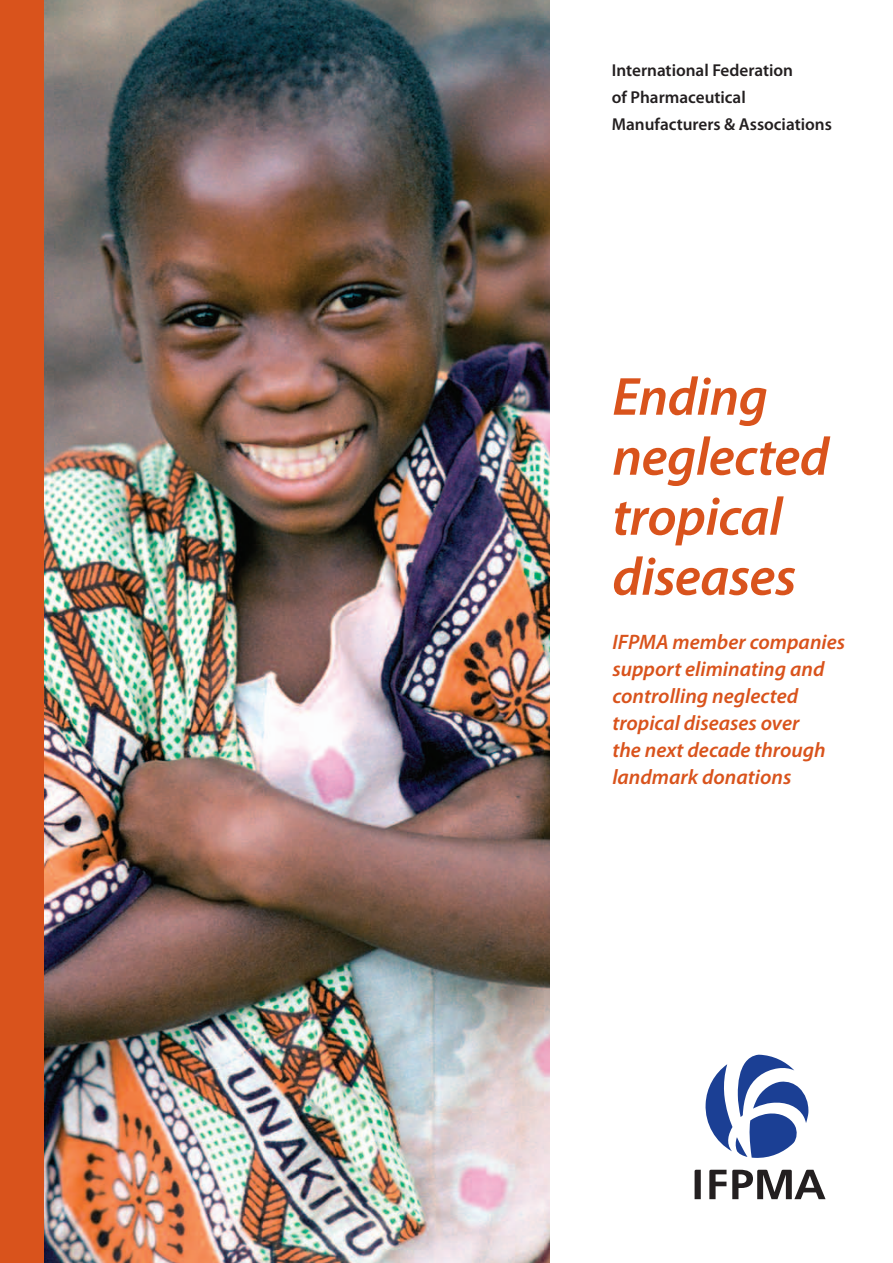
<style>
.page{position:relative;width:893px;height:1263px;background:#fff}
.page>*{position:absolute;margin:0;border:0;box-sizing:border-box;transform-origin:0 0}
.t1{font:italic 600 54px/60px "Myriad Pro";letter-spacing:-.01em;color:#d9531c}
.t2{font:italic 600 21px/27px "Myriad Pro";color:#d9531c}
.t3{font:600 17.25px/27px "Myriad Pro";color:#231f20}
</style>
<div class="page">
<img style="left:0;top:0;width:826px;height:1263px">
<svg style="left:705px;top:1055px;width:104px;height:103px"></svg>
<svg style="left:709px;top:1170px;width:17px;height:29px"></svg>
<svg style="left:695px;top:1170px;width:6px;height:29px"></svg>
<svg style="left:732px;top:1170px;width:93px;height:29px"></svg>
<div style="left:588px;top:291px;width:286px;height:466px;background:#fff"></div>
<div style="left:612px;top:374px;width:243px;height:466px;background:#fff"></div>
<p class="t3" style="left:612px;top:56px;width:222px">International Federation<br>of Pharmaceutical<br>Manufacturers &amp; Associations</p>
<p class="t1" style="left:612px;top:365px;width:218px">Ending neglected tropical diseases</p>
<p class="t2" style="left:612px;top:628px;width:234px">IFPMA member companies support eliminating and controlling neglected tropical diseases over<br>the next decade through landmark donations</p>
</div>
